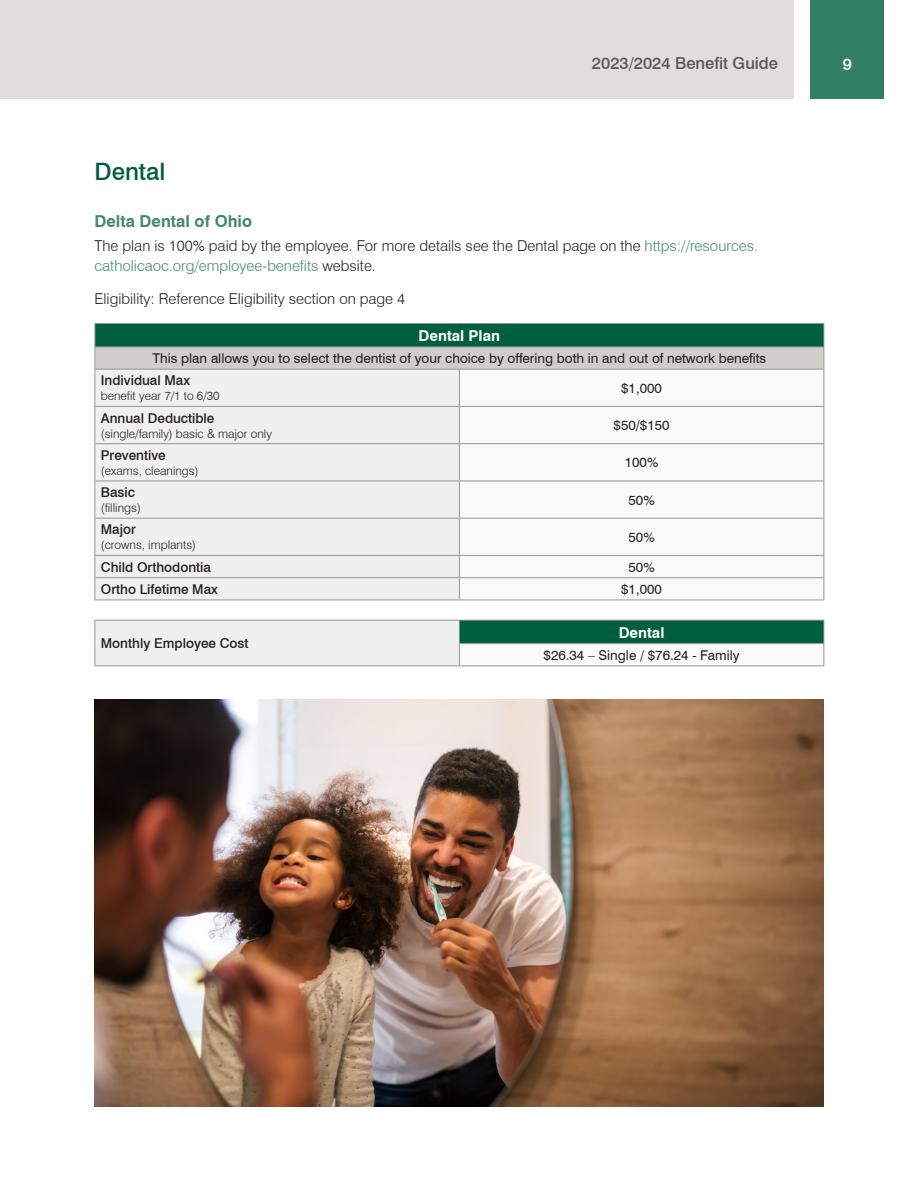
<style>
.page{position:relative;width:918px;height:1188px;background:#fff}
.page>*{position:absolute;margin:0;border:0;box-sizing:border-box;transform-origin:0 0}
.t1{font:500 24px "Swiss 721 BT";color:#005f3f}
.t2{font:500 16.5px "Swiss 721 BT";color:#57585a}
.SubHeader{font:700 16.5px "Swiss 721 BT";color:#448a68}
.t3{font:500 16.5px "Swiss 721 BT";color:#fff}
.Body_Text{font:300 15px/19.5px "Swiss 721 BT";color:#231f20}
.Column_Header{font:700 15px "Swiss 721 BT";color:#fff}
.Row_SubHeader{font:500 13.5px "Swiss 721 BT";color:#231f20}
.Column_SubHeader{font:13.5px "Swiss 721 BT";color:#231f20}
.Text{font:13.5px "Swiss 721 BT";color:#231f20}
.Row_Descriptive{font:300 12px "Swiss 721 BT";color:#231f20}
.s1{color:#448a68}
</style>
<div class="page">
<div style="left:0;top:0;width:793px;height:99px;background:#dfdedc"></div>
<div style="left:810px;top:0;width:74px;height:99px;background:#337f65"></div>
<div style="left:95px;top:323px;width:729px;height:24px;background:#005f3f"></div>
<div style="left:95px;top:347px;width:729px;height:22px;background:#d0cecb"></div>
<div style="left:95px;top:370px;width:364px;height:230px;background:#f0f0ee"></div>
<svg style="left:460px;top:370px;width:364px;height:230px"></svg>
<hr style="left:94px;top:406px;width:365px;height:1px;background:#939598">
<hr style="left:459px;top:406px;width:365px;height:1px;background:#939598">
<hr style="left:94px;top:443px;width:365px;height:1px;background:#939598">
<hr style="left:459px;top:443px;width:365px;height:1px;background:#939598">
<hr style="left:94px;top:481px;width:365px;height:1px;background:#939598">
<hr style="left:459px;top:481px;width:365px;height:1px;background:#939598">
<hr style="left:94px;top:518px;width:365px;height:1px;background:#939598">
<hr style="left:459px;top:518px;width:365px;height:1px;background:#939598">
<hr style="left:94px;top:555px;width:365px;height:1px;background:#939598">
<hr style="left:459px;top:555px;width:365px;height:1px;background:#939598">
<hr style="left:94px;top:577px;width:365px;height:1px;background:#939598">
<hr style="left:459px;top:577px;width:365px;height:1px;background:#939598">
<hr style="left:94px;top:323px;width:365px;height:1px;background:#939598">
<hr style="left:459px;top:323px;width:365px;height:1px;background:#939598">
<hr style="left:94px;top:347px;width:365px;height:1px;background:#939598">
<svg style="left:94px;top:324px;width:1px;height:45px"></svg>
<hr style="left:459px;top:347px;width:365px;height:1px;background:#939598">
<svg style="left:824px;top:324px;width:1px;height:45px"></svg>
<hr style="left:94px;top:369px;width:365px;height:1px;background:#939598">
<hr style="left:94px;top:370px;width:1px;height:36px;background:#939598">
<hr style="left:94px;top:407px;width:1px;height:36px;background:#939598">
<hr style="left:94px;top:444px;width:1px;height:37px;background:#939598">
<hr style="left:94px;top:481px;width:1px;height:37px;background:#939598">
<hr style="left:94px;top:519px;width:1px;height:36px;background:#939598">
<svg style="left:94px;top:556px;width:1px;height:44px"></svg>
<hr style="left:94px;top:600px;width:365px;height:1px;background:#939598">
<hr style="left:459px;top:369px;width:365px;height:1px;background:#939598">
<hr style="left:459px;top:370px;width:1px;height:36px;background:#939598">
<hr style="left:824px;top:370px;width:1px;height:36px;background:#939598">
<hr style="left:459px;top:407px;width:1px;height:36px;background:#939598">
<hr style="left:824px;top:407px;width:1px;height:36px;background:#939598">
<hr style="left:459px;top:444px;width:1px;height:37px;background:#939598">
<hr style="left:824px;top:444px;width:1px;height:37px;background:#939598">
<hr style="left:459px;top:481px;width:1px;height:37px;background:#939598">
<hr style="left:824px;top:481px;width:1px;height:37px;background:#939598">
<hr style="left:459px;top:519px;width:1px;height:36px;background:#939598">
<hr style="left:824px;top:519px;width:1px;height:36px;background:#939598">
<svg style="left:459px;top:556px;width:1px;height:44px"></svg>
<svg style="left:824px;top:556px;width:1px;height:44px"></svg>
<hr style="left:459px;top:600px;width:365px;height:1px;background:#939598">
<div style="left:95px;top:620px;width:364px;height:46px;background:#f0f0ee"></div>
<div style="left:459px;top:620px;width:365px;height:24px;background:#005f3f"></div>
<div style="left:459px;top:644px;width:365px;height:22px;background:#fafafb"></div>
<hr style="left:94px;top:620px;width:365px;height:1px;background:#939598">
<svg style="left:94px;top:621px;width:1px;height:44px"></svg>
<hr style="left:94px;top:665px;width:365px;height:1px;background:#939598">
<hr style="left:459px;top:620px;width:365px;height:1px;background:#939598">
<svg style="left:459px;top:621px;width:1px;height:44px"></svg>
<hr style="left:459px;top:643px;width:365px;height:1px;background:#939598">
<svg style="left:824px;top:621px;width:1px;height:44px"></svg>
<hr style="left:459px;top:665px;width:365px;height:1px;background:#939598">
<img style="left:94px;top:700px;width:730px;height:407px">
<p class="t2" style="left:592px;top:54px;width:188px">2023/2024 Benefit Guide</p>
<p class="t3" style="left:843px;top:54px;width:11px">9</p>
<p class="t1" style="left:94px;top:157px;width:72px">Dental</p>
<p class="SubHeader" style="left:94px;top:211px;width:159px">Delta Dental of Ohio</p>
<p class="Body_Text" style="left:94px;top:236px;width:665px">The plan is 100% paid by the employee. For more details see the Dental page on the <span class="s1">https://resources. catholicaoc.org/employee-benefits</span> website.</p>
<p class="Body_Text" style="left:94px;top:288px;width:312px">Eligibility: Reference Eligibility section on page 4</p>
<p class="Column_Header" style="left:419px;top:326px;width:83px">Dental Plan</p>
<p class="Column_SubHeader" style="left:152px;top:350px;width:615px">This plan allows you to select the dentist of your choice by offering both in and out of network benefits</p>
<p class="Row_SubHeader" style="left:101px;top:372px;width:91px">Individual Max</p>
<p class="Row_Descriptive" style="left:101px;top:389px;width:120px">benefit year 7/1 to 6/30</p>
<p class="Text" style="left:621px;top:380px;width:42px">$1,000</p>
<p class="Row_SubHeader" style="left:101px;top:410px;width:115px">Annual Deductible</p>
<p class="Row_Descriptive" style="left:101px;top:426px;width:173px">(single/family) basic &amp; major only</p>
<p class="Row_SubHeader" style="left:101px;top:447px;width:66px">Preventive</p>
<p class="Row_Descriptive" style="left:101px;top:463px;width:99px">(exams, cleanings)</p>
<p class="Row_SubHeader" style="left:101px;top:484px;width:36px">Basic</p>
<p class="Row_Descriptive" style="left:101px;top:501px;width:41px">(fillings)</p>
<p class="Row_SubHeader" style="left:101px;top:521px;width:37px">Major</p>
<p class="Row_Descriptive" style="left:101px;top:538px;width:97px">(crowns, implants)</p>
<p class="Text" style="left:614px;top:417px;width:57px">$50/$150</p>
<p class="Text" style="left:625px;top:454px;width:35px">100%</p>
<p class="Text" style="left:629px;top:492px;width:28px">50%</p>
<p class="Text" style="left:629px;top:529px;width:28px">50%</p>
<p class="Row_SubHeader" style="left:101px;top:559px;width:112px">Child Orthodontia</p>
<p class="Text" style="left:629px;top:559px;width:28px">50%</p>
<p class="Row_SubHeader" style="left:101px;top:581px;width:119px">Ortho Lifetime Max</p>
<p class="Text" style="left:621px;top:581px;width:42px">$1,000</p>
<p class="Row_SubHeader" style="left:101px;top:635px;width:149px">Monthly Employee Cost</p>
<p class="Column_Header" style="left:619px;top:623px;width:47px">Dental</p>
<p class="Text" style="left:544px;top:647px;width:197px">$26.34 – Single / $76.24 - Family</p>
</div>
